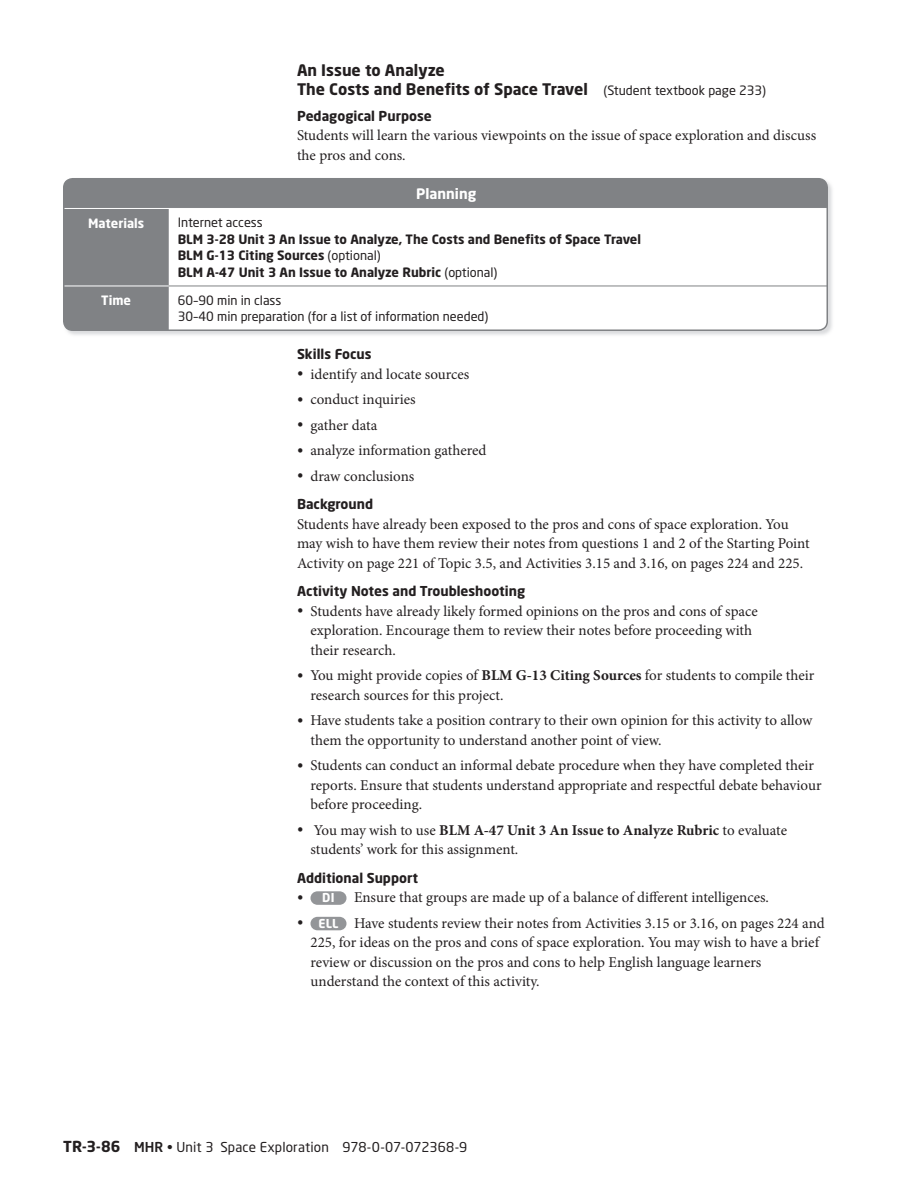
<style>
.page{position:relative;width:918px;height:1188px;background:#fff}
.page>*{position:absolute;margin:0;border:0;box-sizing:border-box;transform-origin:0 0}
.t1{font:700 15.75px/19.5px "Neo Sans";color:#231f20}
.t2{font:15px/19.5px "Minion Pro";color:#231f20}
.t3{font:700 14.25px "Neo Sans";color:#fff}
.t4{font:700 13.5px "Neo Sans";color:#231f20}
.t5{font:13.5px "Neo Sans";letter-spacing:.01em;color:#231f20}
.t6{font:700 12.75px/16.5px "Neo Sans";color:#231f20}
.t7{font:12.75px/16.5px "Neo Sans";color:#231f20}
.t8{font:700 12.75px "Neo Sans";color:#fff}
.t9{font:700 12.15px "Neo Sans";color:#fff}
.s1{font-weight:400;font-size:12.75px}
.s2{font-weight:400}
.s3{font-size:16.5px}
.s4{font-weight:700}
.s5{font-family:"Minion Pro";font-weight:400;font-size:16.5px;color:#231f20}
.s6{font-family:"Neo Sans";font-weight:700;font-size:12.15px;color:#fff}
.s7{font-weight:700;font-size:15px}
.s8{font-weight:500}
</style>
<div class="page">
<img style="left:63px;top:178px;width:769px;height:157px">
<svg style="left:64px;top:179px;width:763px;height:151px"></svg>
<hr style="left:64px;top:286px;width:105px;height:1px;background:#fff">
<hr style="left:169px;top:286px;width:658px;height:1px;background:#808285">
<hr style="left:64px;top:208px;width:105px;height:1px;background:#fff">
<hr style="left:169px;top:208px;width:658px;height:1px;background:#fff">
<div style="left:63px;top:178px;width:765px;height:153px;border:2px solid #808285;border-radius:9px"></div>
<div style="left:310px;top:891px;width:36px;height:14px;background:#939598;border-radius:7px"></div>
<div style="left:310px;top:917px;width:36px;height:13px;background:#939598;border-radius:7px"></div>
<p class="t1" style="left:297px;top:62px;width:471px">An Issue to Analyze<br>The Costs and Benefits of Space Travel <span class="s1">(Student textbook page 233)</span></p>
<p class="t4" style="left:297px;top:110px;width:136px">Pedagogical Purpose</p>
<p class="t2" style="left:297px;top:127px;width:521px">Students will learn the various viewpoints on the issue of space exploration and discuss the pros and cons.</p>
<p class="t3" style="left:416px;top:188px;width:62px">Planning</p>
<p class="t8" style="left:88px;top:218px;width:58px">Materials</p>
<p class="t7" style="left:178px;top:216px;width:87px">Internet access</p>
<p class="t6" style="left:178px;top:232px;width:465px">BLM 3-28 Unit 3 An Issue to Analyze, The Costs and Benefits of Space Travel<br>BLM G-13 Citing Sources <span class="s2">(optional)<br></span>BLM A-47 Unit 3 An Issue to Analyze Rubric <span class="s2">(optional)</span></p>
<p class="t8" style="left:101px;top:296px;width:31px">Time</p>
<p class="t7" style="left:178px;top:293px;width:312px">60–90 min in class<br>30–40 min preparation (for a list of information needed)</p>
<p class="t4" style="left:297px;top:349px;width:76px">Skills Focus</p>
<p class="t2" style="left:297px;top:366px;width:174px"><span class="s3">•</span> identify and locate sources</p>
<p class="t2" style="left:297px;top:391px;width:120px"><span class="s3">•</span> conduct inquiries</p>
<p class="t2" style="left:297px;top:417px;width:82px"><span class="s3">•</span> gather data</p>
<p class="t2" style="left:297px;top:442px;width:191px"><span class="s3">•</span> analyze information gathered</p>
<p class="t2" style="left:297px;top:468px;width:119px"><span class="s3">•</span> draw conclusions</p>
<p class="t4" style="left:297px;top:499px;width:78px">Background</p>
<p class="t2" style="left:297px;top:516px;width:514px">Students have already been exposed to the pros and cons of space exploration. You may wish to have them review their notes from questions 1 and 2 of the Starting Point<br>Activity on page 221 of Topic 3.5, and Activities 3.15 and 3.16, on pages 224 and 225.</p>
<p class="t4" style="left:297px;top:586px;width:230px">Activity Notes and Troubleshooting</p>
<p class="t2" style="left:310px;top:603px;width:449px;text-indent:-14px"><span class="s3">•</span> Students have already likely formed opinions on the pros and cons of space exploration. Encourage them to review their notes before proceeding with their research.</p>
<p class="t2" style="left:310px;top:667px;width:506px;text-indent:-14px"><span class="s3">•</span> You might provide copies of <span class="s4">BLM G-13 Citing Sources</span> for students to compile their research sources for this project.</p>
<p class="t2" style="left:310px;top:712px;width:503px;text-indent:-14px"><span class="s3">•</span> Have students take a position contrary to their own opinion for this activity to allow them the opportunity to understand another point of view.</p>
<p class="t2" style="left:310px;top:757px;width:513px;text-indent:-14px"><span class="s3">•</span> Students can conduct an informal debate procedure when they have completed their reports. Ensure that students understand appropriate and respectful debate behaviour before proceeding.</p>
<p class="t2" style="left:310px;top:822px;width:478px;text-indent:-13px"><span class="s3">•</span> You may wish to use <span class="s4">BLM A-47 Unit 3 An Issue to Analyze Rubric</span> to evaluate students’ work for this assignment.</p>
<p class="t4" style="left:297px;top:872px;width:123px">Additional Support</p>
<p class="t9" style="left:297px;top:893px;width:39px"><span class="s5">•</span> DI</p>
<p class="t2" style="left:354px;top:889px;width:417px">Ensure that groups are made up of a balance of different intelligences.</p>
<p class="t2" style="left:310px;top:915px;width:516px;text-indent:-14px"><span class="s3">•</span> <span class="s6">ELL</span> Have students review their notes from Activities 3.15 or 3.16, on pages 224 and 225, for ideas on the pros and cons of space exploration. You may wish to have a brief review or discussion on the pros and cons to help English language learners understand the context of this activity.</p>
<p class="t5" style="left:63px;top:1142px;width:406px"><span class="s7">TR-3-86</span> <span class="s8">MHR</span> • Unit 3 Space Exploration 978-0-07-072368-9</p>
</div>
